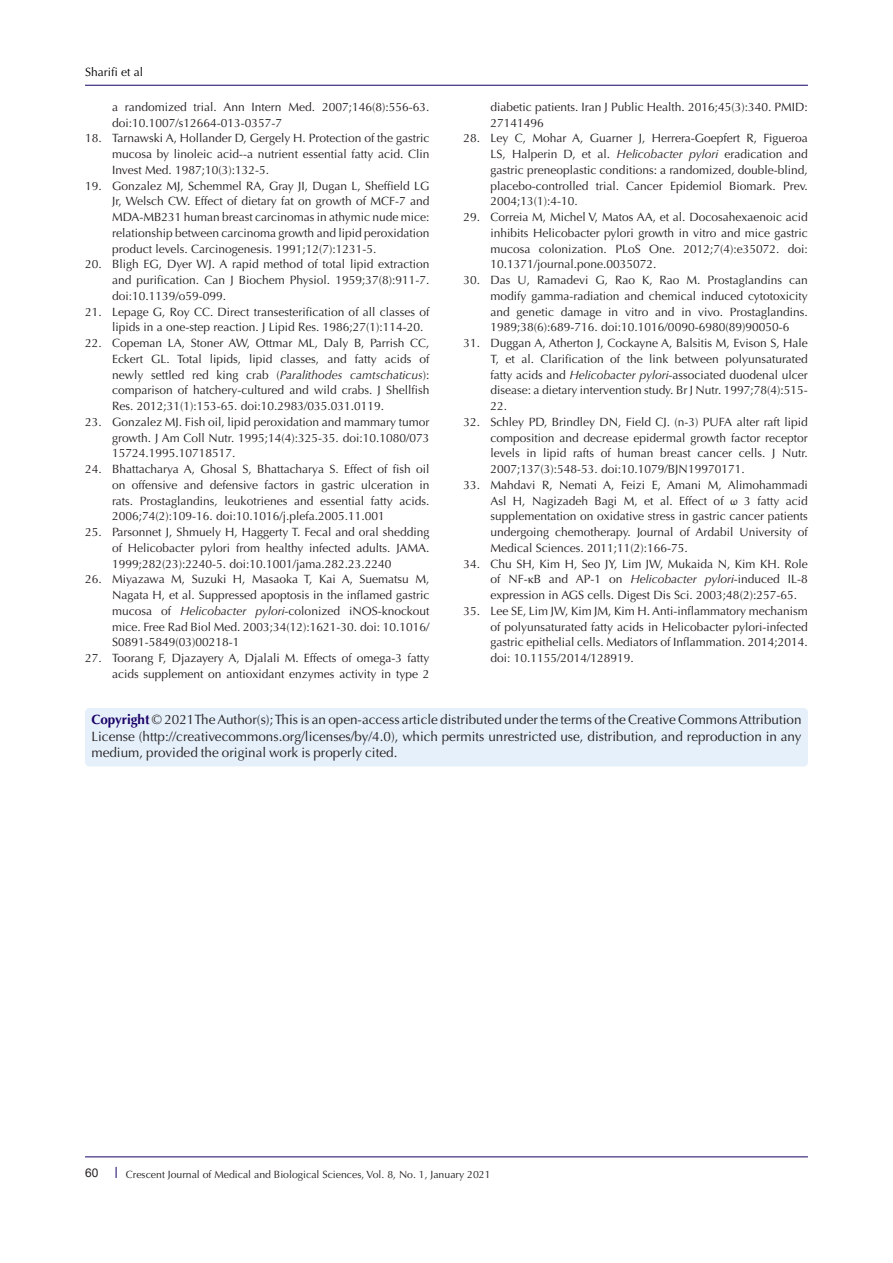
<style>
.page{position:relative;width:893px;height:1263px;background:#fff}
.page>*{position:absolute;margin:0;border:0;box-sizing:border-box;transform-origin:0 0}
.t1{font:13.5px/16.5px "Optima LT Std";color:#231f20;text-align:justify}
.t2{font:12px/15.8px "Optima LT Std";color:#231f20;text-align:justify}
.t3{font:12px "Optima LT Std";color:#000001}
.t4{font:12px "Arial";color:#231f20}
.t5{font:10.5px "Optima LT Std";color:#231f20}
.s1{font-style:italic}
.s2{font-family:"Minion Pro"}
.s3{font-weight:700;color:#190066}
</style>
<div class="page">
<hr style="left:85px;top:1156px;width:723px;height:1px;background:#190066">
<hr style="left:85px;top:85px;width:723px;height:1px;background:#190066">
<div style="left:85px;top:708px;width:723px;height:58px;background:#e6f0fa;border-radius:4px"></div>
<p class="t3" style="left:85px;top:65px;width:60px">Sharifi et al</p>
<p class="t2" style="left:112px;top:99px;width:319px">a randomized trial. Ann Intern Med. 2007;146(8):556-63. doi:10.1007/s12664-013-0357-7</p>
<p class="t2" style="left:112px;top:131px;width:319px;text-indent:-27px">18. Tarnawski A, Hollander D, Gergely H. Protection of the gastric mucosa by linoleic acid--a nutrient essential fatty acid. Clin Invest Med. 1987;10(3):132-5.</p>
<p class="t2" style="left:112px;top:178px;width:319px;text-indent:-27px">19. Gonzalez MJ, Schemmel RA, Gray JI, Dugan L, Sheffield LG Jr, Welsch CW. Effect of dietary fat on growth of MCF-7 and MDA-MB231 human breast carcinomas in athymic nude mice: relationship between carcinoma growth and lipid peroxidation product levels. Carcinogenesis. 1991;12(7):1231-5.</p>
<p class="t2" style="left:112px;top:257px;width:319px;text-indent:-27px">20. Bligh EG, Dyer WJ. A rapid method of total lipid extraction and purification. Can J Biochem Physiol. 1959;37(8):911-7. doi:10.1139/o59-099.</p>
<p class="t2" style="left:112px;top:304px;width:319px;text-indent:-27px">21. Lepage G, Roy CC. Direct transesterification of all classes of lipids in a one-step reaction. J Lipid Res. 1986;27(1):114-20.</p>
<p class="t2" style="left:112px;top:335px;width:319px;text-indent:-27px">22. Copeman LA, Stoner AW, Ottmar ML, Daly B, Parrish CC, Eckert GL. Total lipids, lipid classes, and fatty acids of newly settled red king crab (<span class="s1">Paralithodes camtschaticus</span>): comparison of hatchery-cultured and wild crabs. J Shellfish Res. 2012;31(1):153-65. doi:10.2983/035.031.0119.</p>
<p class="t2" style="left:112px;top:414px;width:319px;text-indent:-27px">23. Gonzalez MJ. Fish oil, lipid peroxidation and mammary tumor growth. J Am Coll Nutr. 1995;14(4):325-35. doi:10.1080/073<br>15724.1995.10718517.</p>
<p class="t2" style="left:112px;top:461px;width:319px;text-indent:-27px">24. Bhattacharya A, Ghosal S, Bhattacharya S. Effect of fish oil on offensive and defensive factors in gastric ulceration in rats. Prostaglandins, leukotrienes and essential fatty acids.<br>2006;74(2):109-16. doi:10.1016/j.plefa.2005.11.001</p>
<p class="t2" style="left:112px;top:524px;width:319px;text-indent:-27px">25. Parsonnet J, Shmuely H, Haggerty T. Fecal and oral shedding of Helicobacter pylori from healthy infected adults. JAMA.<br>1999;282(23):2240-5. doi:10.1001/jama.282.23.2240</p>
<p class="t2" style="left:112px;top:572px;width:319px;text-indent:-27px">26. Miyazawa M, Suzuki H, Masaoka T, Kai A, Suematsu M, Nagata H, et al. Suppressed apoptosis in the inflamed gastric mucosa of <span class="s1">Helicobacter pylori</span>-colonized iNOS-knockout mice. Free Rad Biol Med. 2003;34(12):1621-30. doi: 10.1016/ S0891-5849(03)00218-1</p>
<p class="t2" style="left:85px;top:650px;width:346px;text-align:right">27. Toorang F, Djazayery A, Djalali M. Effects of omega-3 fatty acids supplement on antioxidant enzymes activity in type 2</p>
<p class="t2" style="left:490px;top:99px;width:319px">diabetic patients. Iran J Public Health. 2016;45(3):340. PMID:<br>27141496</p>
<p class="t2" style="left:490px;top:131px;width:319px;text-indent:-27px">28. Ley C, Mohar A, Guarner J, Herrera-Goepfert R, Figueroa LS, Halperin D, et al. <span class="s1">Helicobacter pylori</span> eradication and gastric preneoplastic conditions: a randomized, double-blind, placebo-controlled trial. Cancer Epidemiol Biomark. Prev.<br>2004;13(1):4-10.</p>
<p class="t2" style="left:490px;top:209px;width:319px;text-indent:-27px">29. Correia M, Michel V, Matos AA, et al. Docosahexaenoic acid inhibits Helicobacter pylori growth in vitro and mice gastric mucosa colonization. PLoS One. 2012;7(4):e35072. doi:<br>10.1371/journal.pone.0035072.</p>
<p class="t2" style="left:490px;top:272px;width:319px;text-indent:-27px">30. Das U, Ramadevi G, Rao K, Rao M. Prostaglandins can modify gamma-radiation and chemical induced cytotoxicity and genetic damage in vitro and in vivo. Prostaglandins.<br>1989;38(6):689-716. doi:10.1016/0090-6980(89)90050-6</p>
<p class="t2" style="left:490px;top:335px;width:319px;text-indent:-27px">31. Duggan A, Atherton J, Cockayne A, Balsitis M, Evison S, Hale T, et al. Clarification of the link between polyunsaturated fatty acids and <span class="s1">Helicobacter pylori</span>-associated duodenal ulcer disease: a dietary intervention study. Br J Nutr. 1997;78(4):515- 22.</p>
<p class="t2" style="left:490px;top:414px;width:319px;text-indent:-27px">32. Schley PD, Brindley DN, Field CJ. (n-3) PUFA alter raft lipid composition and decrease epidermal growth factor receptor levels in lipid rafts of human breast cancer cells. J Nutr.<br>2007;137(3):548-53. doi:10.1079/BJN19970171.</p>
<p class="t2" style="left:490px;top:477px;width:319px;text-indent:-27px">33. Mahdavi R, Nemati A, Feizi E, Amani M, Alimohammadi Asl H, Nagizadeh Bagi M, et al. Effect of <span class="s2">ω</span> 3 fatty acid supplementation on oxidative stress in gastric cancer patients undergoing chemotherapy. Journal of Ardabil University of Medical Sciences. 2011;11(2):166-75.</p>
<p class="t2" style="left:490px;top:556px;width:319px;text-indent:-27px">34. Chu SH, Kim H, Seo JY, Lim JW, Mukaida N, Kim KH. Role of NF-<span class="s2">κ</span>B and AP-1 on <span class="s1">Helicobacter pylori</span>-induced IL-8 expression in AGS cells. Digest Dis Sci. 2003;48(2):257-65.</p>
<p class="t2" style="left:490px;top:603px;width:319px;text-indent:-27px">35. Lee SE, Lim JW, Kim JM, Kim H. Anti-inflammatory mechanism of polyunsaturated fatty acids in Helicobacter pylori-infected gastric epithelial cells. Mediators of Inflammation. 2014;2014. doi: 10.1155/2014/128919.</p>
<p class="t1" style="left:91px;top:712px;width:712px"><span class="s3">Copyright</span> © 2021The Author(s); This is an open-access article distributed under the terms of the Creative Commons Attribution License (http://creativecommons.org/licenses/by/4.0), which permits unrestricted use, distribution, and reproduction in any medium, provided the original work is properly cited.</p>
<p class="t4" style="left:85px;top:1164px;width:15px">60</p>
<p class="t5" style="left:126px;top:1168px;width:366px">Crescent Journal of Medical and Biological Sciences, Vol. 8, No. 1, January 2021</p>
</div>
